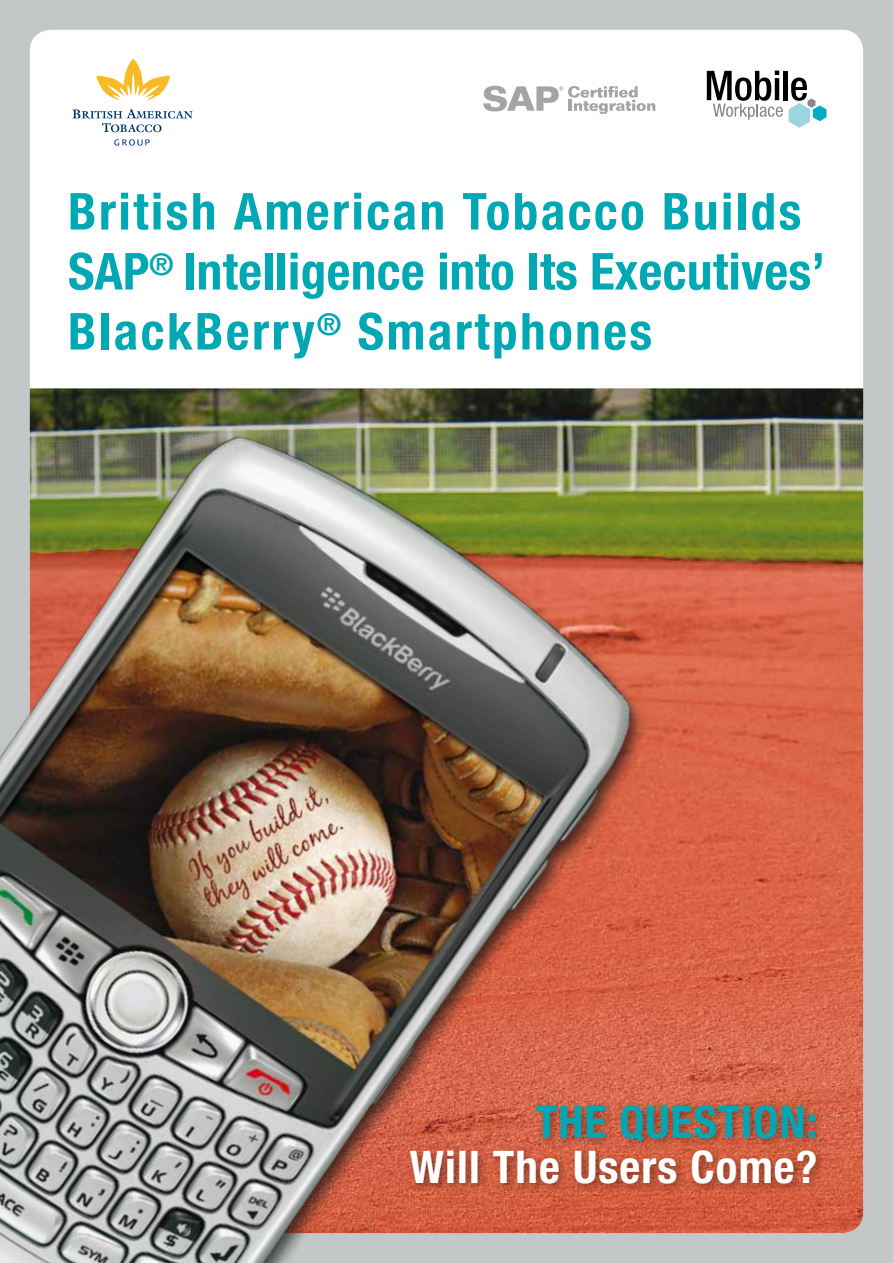
<style>
.page{position:relative;width:893px;height:1263px;background:#c4c7c7}
.page>*{position:absolute;margin:0;border:0;box-sizing:border-box;transform-origin:0 0}
.t1{font:700 condensed 51px/60px "Helvetica Neue";letter-spacing:.05em;color:#00a8b4}
.t2{font:700 condensed 45px "Helvetica Neue";letter-spacing:.025em;color:#fff}
.t3{font:700 condensed 45px "Helvetica Neue";letter-spacing:.025em;color:#00a8b4}
</style>
<div class="page">
<div style="left:30px;top:30px;width:833px;height:1203px;background:#fff;border-radius:21px"></div>
<img style="left:809px;top:388px;width:54px;height:845px">
<div style="left:405px;top:1100px;width:421px;height:94px;background:#000;opacity:.39"></div>
<svg style="left:96px;top:59px;width:74px;height:41px"></svg>
<svg style="left:72px;top:109px;width:121px;height:23px"></svg>
<svg style="left:114px;top:139px;width:36px;height:7px"></svg>
<svg style="left:483px;top:86px;width:172px;height:28px"></svg>
<img style="left:0;top:252px;width:809px;height:1011px">
<svg style="left:706px;top:70px;width:121px;height:58px"></svg>
<p class="t1" style="left:68px;top:181px;width:758px">British American Tobacco Builds<br>SAP<sup>®</sup> Intelligence into Its Executives’<br>BlackBerry<sup>®</sup> Smartphones</p>
<p class="t3" style="left:536px;top:1094px;width:283px">THE QUESTION:</p>
<p class="t2" style="left:410px;top:1139px;width:409px">Will The Users Come?</p>
</div>
